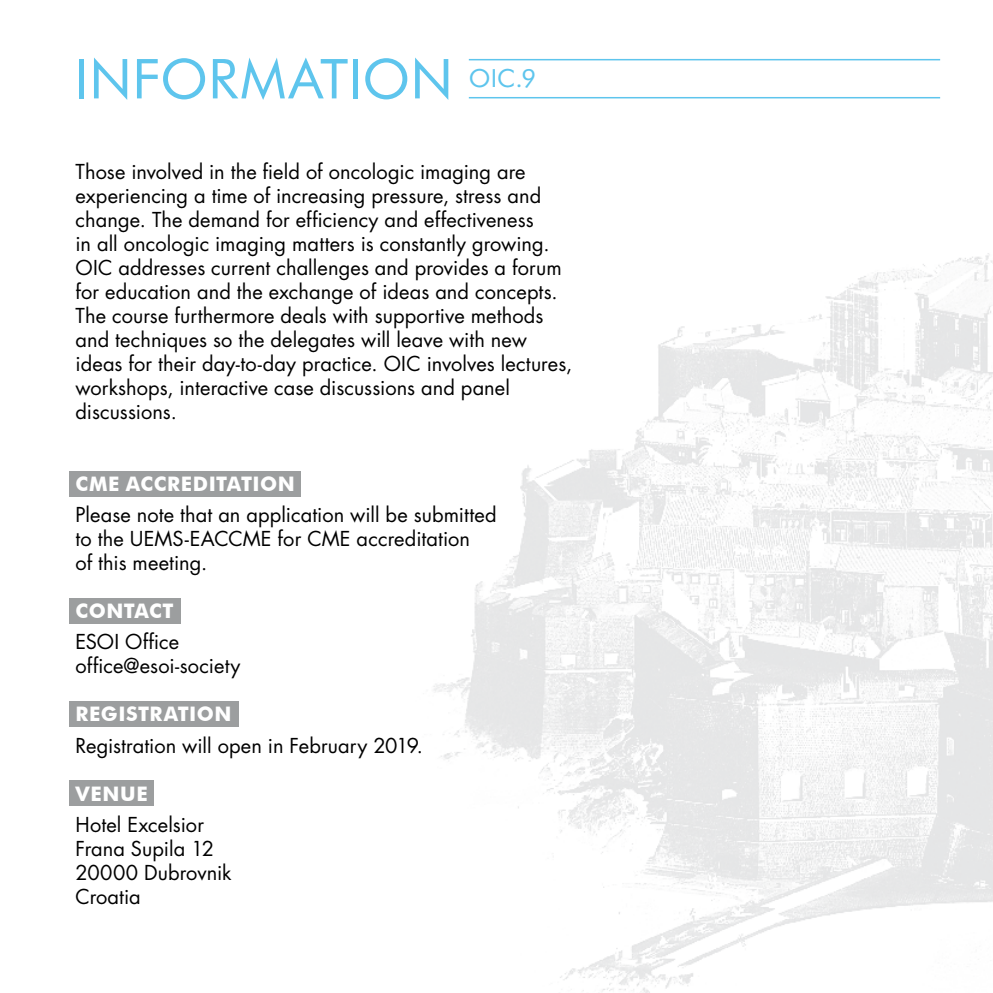
<style>
.page{position:relative;width:993px;height:993px;background:#fff}
.page>*{position:absolute;margin:0;border:0;box-sizing:border-box;transform-origin:0 0}
.t1{font:55px "Futura BT";color:#5ec5ed}
.t2{font:20px/24px "Futura";letter-spacing:.005em;color:#000}
.t3{font:700 20px "Futura BT";letter-spacing:.025em;color:#fff}
</style>
<div class="page">
<img style="left:433px;top:253px;width:559px;height:739px">
<div style="left:69px;top:471px;width:231px;height:25px;background:#9c9e9f"></div>
<div style="left:69px;top:598px;width:112px;height:25px;background:#9c9e9f"></div>
<div style="left:69px;top:701px;width:169px;height:25px;background:#9c9e9f"></div>
<div style="left:69px;top:780px;width:85px;height:25px;background:#9c9e9f"></div>
<hr style="left:468px;top:59px;width:471px;height:1px;background:#5ec5ed">
<hr style="left:468px;top:97px;width:471px;height:1px;background:#5ec5ed">
<h1 class="t1" style="left:75px;top:45px;width:462px">INFORMATION <sup>OIC.9</sup></h1>
<p class="t2" style="left:75px;top:159px;width:498px">Those involved in the field of oncologic imaging are experiencing a time of increasing pressure, stress and change. The demand for efficiency and effectiveness<br>in all oncologic imaging matters is constantly growing.<br>OIC addresses current challenges and provides a forum for education and the exchange of ideas and concepts.<br>The course furthermore deals with supportive methods and techniques so the delegates will leave with new ideas for their day-to-day practice. OIC involves lectures, workshops, interactive case discussions and panel discussions.</p>
<p class="t3" style="left:75px;top:471px;width:221px">CME ACCREDITATION</p>
<p class="t2" style="left:75px;top:502px;width:422px">Please note that an application will be submitted to the UEMS-EACCME for CME accreditation<br>of this meeting.</p>
<p class="t3" style="left:75px;top:598px;width:99px">CONTACT</p>
<p class="t2" style="left:75px;top:629px;width:166px">ESOI Office office@esoi-society</p>
<p class="t3" style="left:75px;top:702px;width:157px">REGISTRATION</p>
<p class="t2" style="left:75px;top:732px;width:349px">Registration will open in February 2019.</p>
<p class="t3" style="left:75px;top:781px;width:74px">VENUE</p>
<p class="t2" style="left:75px;top:811px;width:157px">Hotel Excelsior<br>Frana Supila 12<br>20000 Dubrovnik<br>Croatia</p>
</div>
